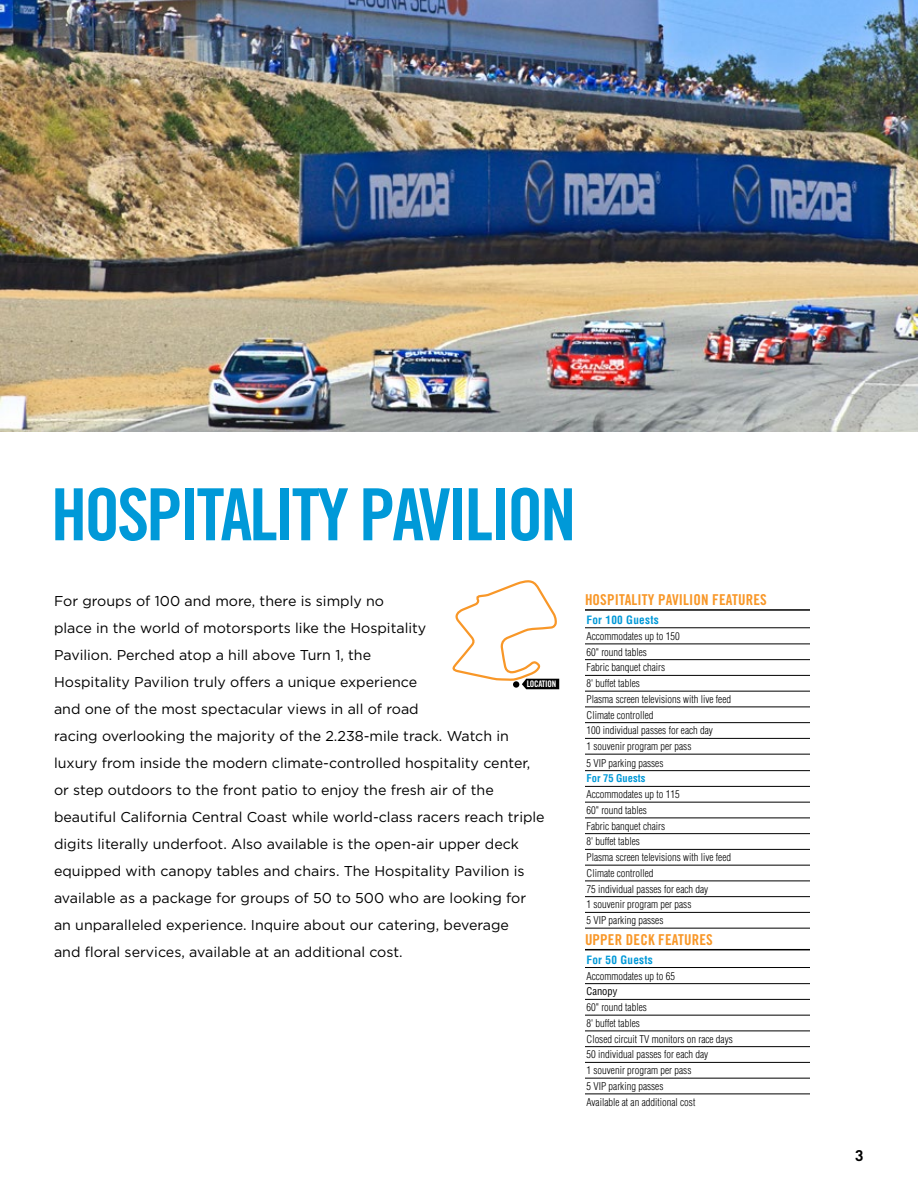
<style>
.page{position:relative;width:918px;height:1188px;background:#fff}
.page>*{position:absolute;margin:0;border:0;box-sizing:border-box;transform-origin:0 0}
.t1{font:72px "Trade Gothic Bold Cond Twenty";letter-spacing:-.04em;color:#0099d8}
.t2{font:15px "Trade Gothic Bold Cond Twenty";letter-spacing:.01em;color:#f89728}
.t3{font:700 15px "Trade Gothic";color:#000}
.t4{font:14.25px/27px "Gotham";color:#000}
.t5{font:700 condensed 11.25px "Helvetica LT";letter-spacing:.025em;color:#0099d8}
.t6{font:300 condensed 10.5px/15.8px "Helvetica LT";color:#000}
.t7{font:700 condensed 10.5px "Helvetica LT";color:#0099d8}
.t8{font:condensed 10.5px "Helvetica LT";color:#000}
.t9{font:9px "Trade Gothic Bold Cond Twenty";letter-spacing:-.025em;color:#fff}
</style>
<div class="page">
<hr style="left:585px;top:609px;width:225px;height:2px;background:#000">
<hr style="left:585px;top:628px;width:225px;height:1px;background:#000">
<hr style="left:585px;top:644px;width:225px;height:1px;background:#000">
<hr style="left:585px;top:659px;width:225px;height:1px;background:#000">
<hr style="left:585px;top:675px;width:225px;height:1px;background:#000">
<hr style="left:585px;top:691px;width:225px;height:1px;background:#000">
<hr style="left:585px;top:707px;width:225px;height:1px;background:#000">
<hr style="left:585px;top:722px;width:225px;height:1px;background:#000">
<hr style="left:585px;top:738px;width:225px;height:1px;background:#000">
<hr style="left:585px;top:754px;width:225px;height:1px;background:#000">
<hr style="left:585px;top:770px;width:225px;height:1px;background:#000">
<hr style="left:585px;top:786px;width:225px;height:1px;background:#000">
<hr style="left:585px;top:802px;width:225px;height:1px;background:#000">
<hr style="left:585px;top:818px;width:225px;height:1px;background:#000">
<hr style="left:585px;top:833px;width:225px;height:1px;background:#000">
<hr style="left:585px;top:849px;width:225px;height:1px;background:#000">
<hr style="left:585px;top:865px;width:225px;height:1px;background:#000">
<hr style="left:585px;top:881px;width:225px;height:1px;background:#000">
<hr style="left:585px;top:896px;width:225px;height:1px;background:#000">
<hr style="left:585px;top:912px;width:225px;height:1px;background:#000">
<hr style="left:585px;top:928px;width:225px;height:1px;background:#000">
<hr style="left:585px;top:949px;width:225px;height:1px;background:#000">
<hr style="left:585px;top:967px;width:225px;height:1px;background:#000">
<hr style="left:585px;top:983px;width:225px;height:1px;background:#000">
<hr style="left:585px;top:999px;width:225px;height:1px;background:#000">
<hr style="left:585px;top:1015px;width:225px;height:1px;background:#000">
<hr style="left:585px;top:1031px;width:225px;height:1px;background:#000">
<hr style="left:585px;top:1046px;width:225px;height:1px;background:#000">
<hr style="left:585px;top:1062px;width:225px;height:1px;background:#000">
<hr style="left:585px;top:1078px;width:225px;height:1px;background:#000">
<hr style="left:585px;top:1094px;width:225px;height:1px;background:#000">
<svg style="left:452px;top:580px;width:107px;height:109px"></svg>
<div style="left:513px;top:681px;width:6px;height:7px;background:#000;border-radius:50%"></div>
<img style="left:0;top:0;width:918px;height:432px">
<h1 class="t1" style="left:51px;top:471px;width:527px">HOSPITALITY PAVILION</h1>
<p class="t4" style="left:54px;top:587px;width:492px">For groups of 100 and more, there is simply no<br>place in the world of motorsports like the Hospitality<br>Pavilion. Perched atop a hill above Turn 1, the<br>Hospitality Pavilion truly offers a unique experience<br>and one of the most spectacular views in all of road<br>racing overlooking the majority of the 2.238-mile track. Watch in luxury from inside the modern climate-controlled hospitality center, or step outdoors to the front patio to enjoy the fresh air of the beautiful California Central Coast while world-class racers reach triple digits literally underfoot. Also available is the open-air upper deck equipped with canopy tables and chairs. The Hospitality Pavilion is available as a package for groups of 50 to 500 who are looking for an unparalleled experience. Inquire about our catering, beverage<br>and floral services, available at an additional cost.</p>
<p class="t9" style="left:527px;top:679px;width:31px">LOCATION</p>
<p class="t2" style="left:585px;top:591px;width:183px">HOSPITALITY PAVILION FEATURES</p>
<p class="t5" style="left:586px;top:613px;width:74px">For 100 Guests</p>
<p class="t6" style="left:586px;top:628px;width:146px">Accommodates up to 150<br>60" round tables<br>Fabric banquet chairs<br>8' buffet tables<br>Plasma screen televisions with live feed<br>Climate controlled<br>100 individual passes for each day<br>1 souvenir program per pass<br>5 VIP parking passes</p>
<p class="t7" style="left:586px;top:772px;width:60px">For 75 Guests</p>
<p class="t6" style="left:586px;top:786px;width:146px">Accommodates up to 115<br>60" round tables<br>Fabric banquet chairs<br>8' buffet tables<br>Plasma screen televisions with live feed<br>Climate controlled<br>75 individual passes for each day<br>1 souvenir program per pass<br>5 VIP parking passes</p>
<p class="t2" style="left:585px;top:931px;width:129px">UPPER DECK FEATURES</p>
<p class="t5" style="left:586px;top:953px;width:68px">For 50 Guests</p>
<p class="t6" style="left:586px;top:968px;width:90px">Accommodates up to 65</p>
<p class="t8" style="left:586px;top:985px;width:32px">Canopy</p>
<p class="t6" style="left:586px;top:999px;width:148px">60" round tables<br>8' buffet tables<br>Closed circuit TV monitors on race days<br>50 individual passes for each day<br>1 souvenir program per pass<br>5 VIP parking passes<br>Available at an additional cost</p>
<p class="t3" style="left:855px;top:1146px;width:10px">3</p>
</div>
